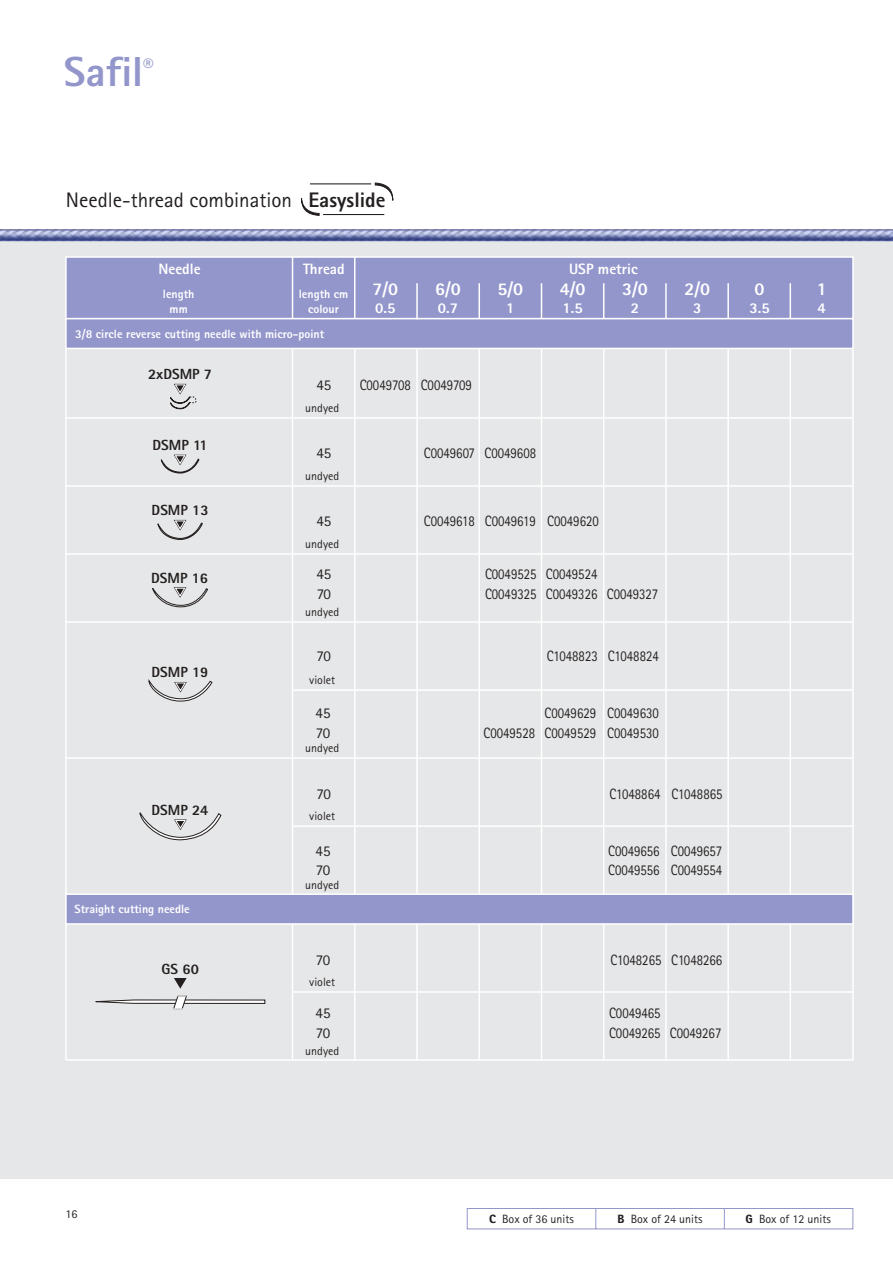
<style>
.page{position:relative;width:893px;height:1263px;background:#fff}
.page>*{position:absolute;margin:0;border:0;box-sizing:border-box;transform-origin:0 0}
.t1{font:800 42px "Rotis Sans Serif";color:#9396cb}
.t2{font:21px "Rotis Sans Serif";color:#231f1f}
.t3{font:800 18px "Rotis Sans Serif";color:#fff}
.t4{font:15px/19.5px "Rotis Sans Serif";color:#231f1f;scale:.85 1}
.t5{font:800 15px "Rotis Sans Serif";color:#fff}
.t6{font:15px/19.5px "Rotis Sans Serif";color:#231f1f}
.t7{font:800 14.7px "Rotis Sans Serif";color:#231f1f}
.t8{font:12px "Rotis Sans Serif";color:#231f1f}
.t9{font:800 12px/15.6px "Rotis Sans Serif";color:#fff;text-align:center}
.s1{font-weight:800}
.s2{font-family:"Rotis Sans Serif Black 95"}
</style>
<div class="page">
<div style="left:0;top:241px;width:892px;height:938px;background:#e6e7e8"></div>
<img style="left:0;top:229px;width:892px;height:12px">
<svg style="left:301px;top:197px;width:19px;height:19px"></svg>
<hr style="left:323px;top:214px;width:61px;height:1px;background:#231f1f">
<svg style="left:374px;top:182px;width:19px;height:19px"></svg>
<hr style="left:310px;top:183px;width:61px;height:1px;background:#231f1f">
<hr style="left:66px;top:417px;width:787px;height:2px;background:#fff">
<hr style="left:66px;top:485px;width:787px;height:2px;background:#fff">
<hr style="left:66px;top:553px;width:787px;height:2px;background:#fff">
<hr style="left:66px;top:621px;width:787px;height:2px;background:#fff">
<hr style="left:292px;top:689px;width:561px;height:2px;background:#fff">
<hr style="left:416px;top:348px;width:2px;height:712px;background:#fff">
<hr style="left:478px;top:348px;width:2px;height:712px;background:#fff">
<hr style="left:540px;top:348px;width:2px;height:712px;background:#fff">
<hr style="left:603px;top:348px;width:1px;height:712px;background:#fff">
<hr style="left:665px;top:348px;width:1px;height:712px;background:#fff">
<hr style="left:727px;top:348px;width:2px;height:712px;background:#fff">
<hr style="left:354px;top:348px;width:1px;height:712px;background:#fff">
<hr style="left:292px;top:348px;width:1px;height:712px;background:#fff">
<hr style="left:789px;top:348px;width:2px;height:712px;background:#fff">
<svg style="left:174px;top:978px;width:13px;height:11px"></svg>
<svg style="left:95px;top:995px;width:170px;height:14px"></svg>
<hr style="left:66px;top:757px;width:787px;height:2px;background:#fff">
<hr style="left:292px;top:825px;width:561px;height:2px;background:#fff">
<hr style="left:292px;top:991px;width:561px;height:2px;background:#fff">
<svg style="left:170px;top:384px;width:26px;height:25px"></svg>
<svg style="left:160px;top:455px;width:39px;height:18px"></svg>
<svg style="left:157px;top:520px;width:46px;height:20px"></svg>
<svg style="left:152px;top:587px;width:56px;height:20px"></svg>
<svg style="left:149px;top:680px;width:63px;height:21px"></svg>
<svg style="left:140px;top:812px;width:81px;height:28px"></svg>
<hr style="left:66px;top:1059px;width:787px;height:2px;background:#fff">
<svg style="left:467px;top:1208px;width:386px;height:21px"></svg>
<hr style="left:65px;top:348px;width:2px;height:712px;background:#fff">
<hr style="left:852px;top:348px;width:1px;height:712px;background:#fff">
<div style="left:65px;top:256px;width:788px;height:63px;background:#9396cb;border:2px solid #fff"></div>
<div style="left:65px;top:318px;width:788px;height:31px;background:#9396cb;border:2px solid #fff"></div>
<hr style="left:416px;top:283px;width:2px;height:36px;background:#fff">
<hr style="left:478px;top:283px;width:2px;height:36px;background:#fff">
<hr style="left:540px;top:283px;width:2px;height:36px;background:#fff">
<hr style="left:603px;top:283px;width:1px;height:36px;background:#fff">
<hr style="left:665px;top:283px;width:1px;height:36px;background:#fff">
<hr style="left:727px;top:283px;width:2px;height:36px;background:#fff">
<hr style="left:292px;top:257px;width:1px;height:62px;background:#fff">
<hr style="left:354px;top:257px;width:1px;height:62px;background:#fff">
<hr style="left:789px;top:283px;width:2px;height:36px;background:#fff">
<div style="left:65px;top:893px;width:788px;height:32px;background:#9396cb;border:2px solid #fff"></div>
<h1 class="t1" style="left:64px;top:57px;width:91px">Safil<sup>®</sup></h1>
<h2 class="t2" style="left:66px;top:192px;width:321px">Needle-thread combination <span class="s1">Easyslide</span></h2>
<p class="t5" style="left:158px;top:264px;width:44px">Needle</p>
<p class="t5" style="left:569px;top:264px;width:70px">USP metric</p>
<p class="t5" style="left:303px;top:264px;width:43px">Thread</p>
<p class="t9" style="left:163px;top:287px;width:33px">length mm</p>
<p class="t9" style="left:299px;top:287px;width:51px">length cm colour</p>
<p class="t9" style="left:75px;top:328px;width:250px">3/8 circle reverse cutting needle with micro-point</p>
<p class="t3" style="left:372px;top:282px;width:27px">7/0</p>
<p class="t5" style="left:375px;top:302px;width:22px">0.5</p>
<p class="t3" style="left:435px;top:282px;width:27px">6/0</p>
<p class="t5" style="left:438px;top:302px;width:22px">0.7</p>
<p class="t7" style="left:148px;top:369px;width:65px">2xDSMP 7</p>
<p class="t6" style="left:316px;top:377px;width:16px">45</p>
<p class="t4" style="left:360px;top:377px;width:133px">C0049708 C0049709</p>
<p class="t8" style="left:305px;top:403px;width:35px">undyed</p>
<p class="t3" style="left:497px;top:282px;width:27px">5/0</p>
<p class="t5" style="left:506px;top:302px;width:10px">1</p>
<p class="t7" style="left:152px;top:440px;width:57px">DSMP 11</p>
<p class="t6" style="left:316px;top:445px;width:16px">45</p>
<p class="t8" style="left:305px;top:471px;width:35px">undyed</p>
<p class="t4" style="left:424px;top:445px;width:133px">C0049607 C0049608</p>
<p class="t3" style="left:560px;top:282px;width:27px">4/0</p>
<p class="t5" style="left:562px;top:302px;width:22px">1.5</p>
<p class="t7" style="left:152px;top:505px;width:58px">DSMP 13</p>
<p class="t6" style="left:316px;top:513px;width:16px">45</p>
<p class="t4" style="left:424px;top:513px;width:62px">C0049618</p>
<p class="t4" style="left:547px;top:513px;width:62px">C0049620</p>
<p class="t4" style="left:485px;top:513px;width:62px">C0049619</p>
<p class="t8" style="left:305px;top:539px;width:35px">undyed</p>
<p class="t3" style="left:622px;top:282px;width:27px">3/0</p>
<p class="t5" style="left:630px;top:302px;width:10px">2</p>
<p class="t7" style="left:151px;top:573px;width:58px">DSMP 16</p>
<p class="t6" style="left:316px;top:566px;width:16px">45<br>70</p>
<p class="t4" style="left:485px;top:566px;width:62px">C0049525<br>C0049325</p>
<p class="t4" style="left:546px;top:566px;width:134px">C0049524<br>C0049326 C0049327</p>
<p class="t8" style="left:305px;top:607px;width:35px">undyed</p>
<p class="t7" style="left:151px;top:667px;width:58px">DSMP 19</p>
<p class="t6" style="left:316px;top:647px;width:16px">70</p>
<p class="t4" style="left:546px;top:647px;width:133px">C1048823 C1048824</p>
<p class="t8" style="left:309px;top:675px;width:27px">violet</p>
<p class="t6" style="left:315px;top:705px;width:16px">45<br>70</p>
<p class="t4" style="left:483px;top:705px;width:134px;text-align:right">C0049629<br>C0049528 C0049529</p>
<p class="t4" style="left:607px;top:705px;width:62px">C0049630<br>C0049530</p>
<p class="t8" style="left:305px;top:744px;width:35px">undyed</p>
<p class="t3" style="left:684px;top:282px;width:27px">2/0</p>
<p class="t5" style="left:693px;top:302px;width:10px">3</p>
<p class="t7" style="left:151px;top:805px;width:58px">DSMP 24</p>
<p class="t9" style="left:74px;top:902px;width:117px">Straight cutting needle</p>
<p class="t7" style="left:162px;top:964px;width:39px">GS 60</p>
<p class="t6" style="left:316px;top:786px;width:16px">70</p>
<p class="t4" style="left:609px;top:786px;width:134px">C1048864 C1048865</p>
<p class="t8" style="left:309px;top:812px;width:27px">violet</p>
<p class="t6" style="left:315px;top:843px;width:16px">45<br>70</p>
<p class="t4" style="left:608px;top:843px;width:62px">C0049656<br>C0049556</p>
<p class="t4" style="left:670px;top:843px;width:62px">C0049657<br>C0049554</p>
<p class="t8" style="left:305px;top:880px;width:35px">undyed</p>
<p class="t6" style="left:316px;top:952px;width:16px">70</p>
<p class="t4" style="left:610px;top:952px;width:133px">C1048265 C1048266</p>
<p class="t8" style="left:309px;top:978px;width:27px">violet</p>
<p class="t6" style="left:315px;top:1005px;width:16px">45<br>70</p>
<p class="t4" style="left:609px;top:1005px;width:134px">C0049465<br>C0049265 C0049267</p>
<p class="t8" style="left:305px;top:1046px;width:35px">undyed</p>
<p class="t3" style="left:754px;top:282px;width:12px">0</p>
<p class="t5" style="left:749px;top:302px;width:22px">3.5</p>
<p class="t3" style="left:816px;top:282px;width:12px">1</p>
<p class="t5" style="left:817px;top:302px;width:10px">4</p>
<p class="t8" style="left:66px;top:1210px;width:13px">16</p>
<p class="t8" style="left:489px;top:1215px;width:86px"><span class="s2">C</span> Box of 36 units</p>
<p class="t8" style="left:617px;top:1215px;width:87px"><span class="s2">B</span> Box of 24 units</p>
<p class="t8" style="left:745px;top:1215px;width:87px"><span class="s2">G</span> Box of 12 units</p>
</div>
